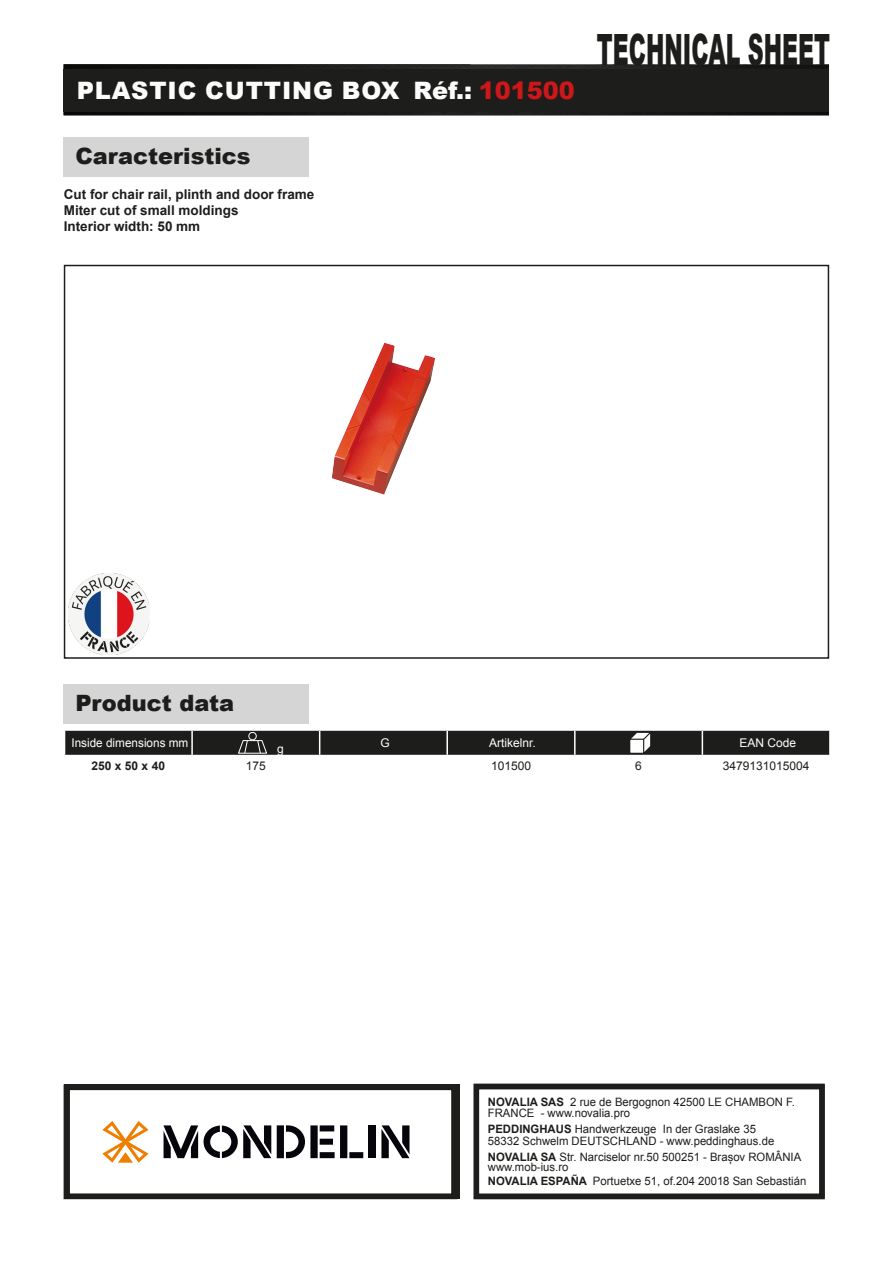
<style>
.page{position:relative;width:893px;height:1263px;background:#fff}
.page>*{position:absolute;margin:0;border:0;box-sizing:border-box;transform-origin:0 0}
.t1{font:900 43.2px "Arial";color:#1d1d1b;scale:.51 1}
.t2{font:900 24px "Arial";letter-spacing:.035em;color:#fcfcfc}
.t3{font:900 22.5px "Arial";color:#1d1d1b}
.t4{font:700 13.5px/16.2px "Arial";color:#1d1d1b}
.t5{font:12.9px/14.2px "Arial";color:#1d1d1b}
.t6{font:700 12.9px "Arial";color:#1d1d1b}
.t7{font:12px "Arial";color:#fff}
.t8{font:12px "Arial";color:#1d1d1b}
.t9{font:700 12px "Arial";color:#1d1d1b}
.t10{font:11.55px/11.6px "Arial";color:#1d1d1b}
.s1{color:#cd171a}
.s2{font-weight:700}
</style>
<div class="page">
<img style="left:64px;top:64px;width:765px;height:51px">
<div style="left:64px;top:69px;width:765px;height:43px;background:#1d1d1b"></div>
<div style="left:64px;top:137px;width:245px;height:40px;background:#d5d5d5"></div>
<div style="left:64px;top:265px;width:765px;height:394px;border:2px solid #1d1d1b"></div>
<div style="left:64px;top:684px;width:245px;height:39px;background:#d5d5d5"></div>
<svg style="left:64px;top:730px;width:766px;height:26px;background:#353534"></svg>
<img style="left:332px;top:343px;width:103px;height:152px">
<img style="left:69px;top:574px;width:81px;height:81px">
<div style="left:473px;top:1084px;width:352px;height:115px;border:6px solid #1d1d1b"></div>
<div style="left:64px;top:1084px;width:393px;height:115px;border:6px solid #1d1d1b"></div>
<svg style="left:277px;top:1125px;width:86px;height:33px"></svg>
<div style="left:369px;top:1125px;width:7px;height:33px;background:#06050b"></div>
<svg style="left:381px;top:1125px;width:28px;height:33px"></svg>
<svg style="left:102px;top:1121px;width:47px;height:42px"></svg>
<svg style="left:164px;top:1125px;width:107px;height:33px"></svg>
<h2 class="t2" style="left:77px;top:73px;width:499px">PLASTIC CUTTING BOX Réf.: <span class="s1">101500</span></h2>
<h3 class="t3" style="left:75px;top:140px;width:177px">Caracteristics</h3>
<p class="t4" style="left:64px;top:186px;width:252px">Cut for chair rail, plinth and door frame<br>Miter cut of small moldings<br>Interior width: 50 mm</p>
<h1 class="t1" style="left:597px;top:18px;width:458px">TECHNICAL SHEET</h1>
<h3 class="t3" style="left:75px;top:686px;width:160px">Product data</h3>
<p class="t7" style="left:71px;top:735px;width:118px">Inside dimensions mm</p>
<p class="t7" style="left:277px;top:741px;width:8px">g</p>
<p class="t7" style="left:380px;top:735px;width:11px">G</p>
<p class="t7" style="left:489px;top:735px;width:48px">Artikelnr.</p>
<p class="t7" style="left:739px;top:735px;width:58px">EAN Code</p>
<p class="t9" style="left:92px;top:758px;width:75px">250 x 50 x 40</p>
<p class="t8" style="left:246px;top:758px;width:22px">175</p>
<p class="t8" style="left:491px;top:758px;width:42px">101500</p>
<p class="t8" style="left:635px;top:758px;width:8px">6</p>
<p class="t8" style="left:723px;top:758px;width:88px">3479131015004</p>
<p class="t10" style="left:488px;top:1096px;width:309px"><span class="s2">NOVALIA SAS</span> 2 rue de Bergognon 42500 LE CHAMBON F.<br>FRANCE - www.novalia.pro</p>
<p class="t10" style="left:488px;top:1123px;width:288px"><span class="s2">PEDDINGHAUS</span> Handwerkzeuge In der Graslake 35<br>58332 Schwelm DEUTSCHLAND - www.peddinghaus.de</p>
<p class="t10" style="left:488px;top:1151px;width:315px;line-height:10.2px"><span class="s2">NOVALIA SA</span> Str. Narciselor nr.50 500251 - Brașov ROMÂNIA www.mob-ius.ro</p>
<p class="t10" style="left:488px;top:1175px;width:320px"><span class="s2">NOVALIA ESPAÑA</span> Portuetxe 51, of.204 20018 San Sebastián</p>
<p class="t6" style="left:504px;top:1105px;width:86px">NOVALIA SAS</p>
<p class="t5" style="left:504px;top:1121px;width:181px">2 rue de Bergognon 42500<br>LE CHAMBON FEUGEROLLES<br>FRANCE<br>www.novalia.pro</p>
</div>
